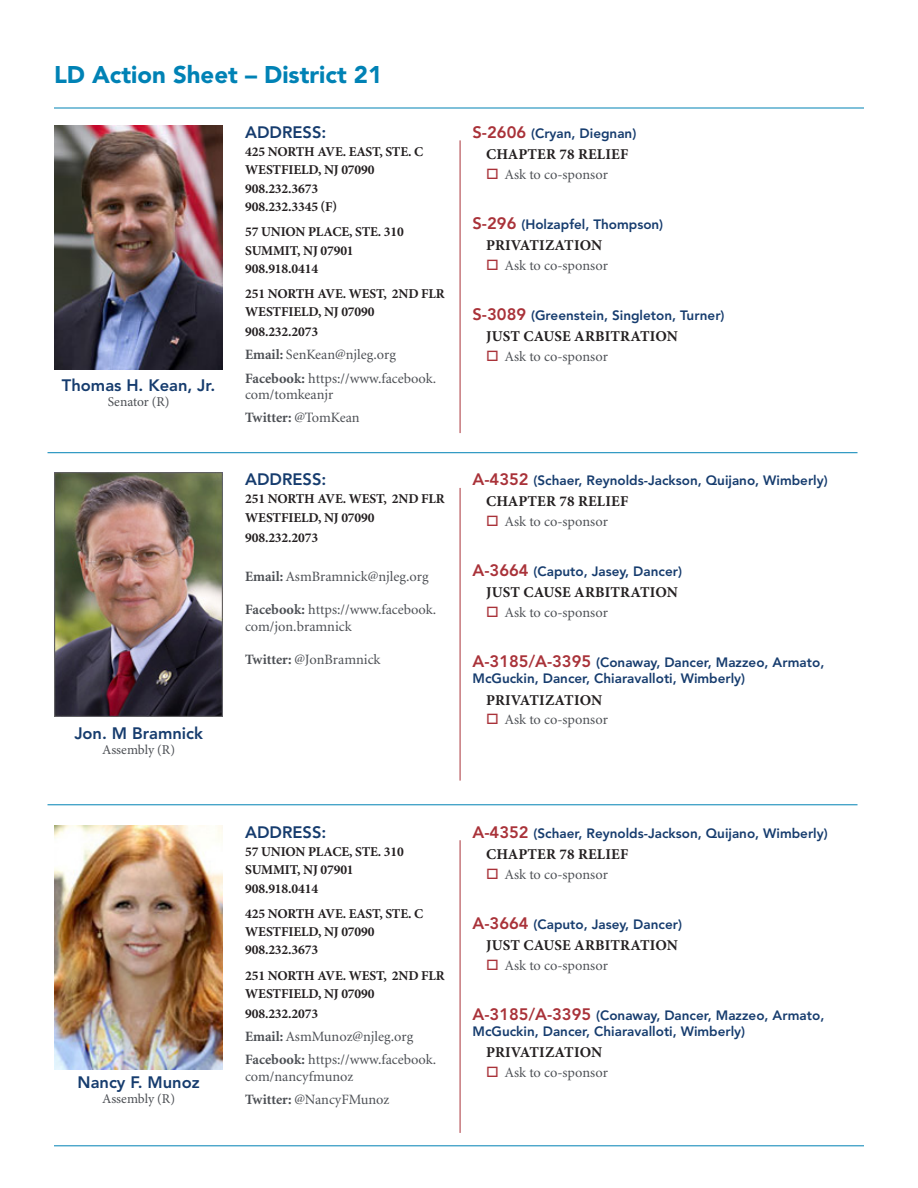
<style>
.page{position:relative;width:918px;height:1188px;background:#fff}
.page>*{position:absolute;margin:0;border:0;box-sizing:border-box;transform-origin:0 0}
.t1{font:900 24px "Avenir LT Std";color:#0082b5}
.t2{font:800 16.5px "Avenir LT Std";color:#163c6e}
.t3{font:700 15px "Minion Pro";letter-spacing:.01em;color:#231f20}
.t4{font:14.25px/23.2px "Minion";color:#4c4f54}
.t5{font:800 13.5px/16.2px "Avenir LT Std";color:#163c6e}
.t6{font:700 13.5px/18.3px "Minion Pro";letter-spacing:-.01em;color:#231f20}
.t7{font:13.5px "Minion Pro";letter-spacing:-.005em;color:#4c4f54}
.s1{font-weight:700}
.s2{font-size:16.5px;color:#a93239}
.s3{color:#a93239}
</style>
<div class="page">
<hr style="left:54px;top:108px;width:810px;height:1px;background:#0082b5">
<hr style="left:48px;top:452px;width:810px;height:1px;background:#0082b5">
<hr style="left:48px;top:805px;width:810px;height:1px;background:#0082b5">
<hr style="left:54px;top:1146px;width:810px;height:1px;background:#0082b5">
<img style="left:55px;top:125px;width:167px;height:244px">
<hr style="left:460px;top:140px;width:1px;height:293px;background:#a93239">
<img style="left:55px;top:473px;width:167px;height:244px">
<hr style="left:460px;top:488px;width:1px;height:293px;background:#a93239">
<img style="left:55px;top:825px;width:167px;height:244px">
<hr style="left:460px;top:840px;width:1px;height:293px;background:#a93239">
<h1 class="t1" style="left:54px;top:65px;width:330px">LD Action Sheet – District 21</h1>
<p class="t2" style="left:62px;top:378px;width:155px">Thomas H. Kean, Jr.</p>
<p class="t7" style="left:108px;top:396px;width:63px">Senator (R)</p>
<p class="t2" style="left:74px;top:727px;width:130px">Jon. M Bramnick</p>
<p class="t7" style="left:102px;top:745px;width:74px">Assembly (R)</p>
<p class="t2" style="left:78px;top:1075px;width:124px">Nancy F. Munoz</p>
<p class="t7" style="left:102px;top:1094px;width:74px">Assembly (R)</p>
<p class="t2" style="left:245px;top:125px;width:83px">ADDRESS:</p>
<p class="t6" style="left:245px;top:143px;width:180px">425 NORTH AVE. EAST, STE. C<br>WESTFIELD, NJ 07090<br>908.232.3673<br>908.232.3345 (F)</p>
<p class="t6" style="left:245px;top:223px;width:160px">57 UNION PLACE, STE. 310<br>SUMMIT, NJ 07901<br>908.918.0414</p>
<p class="t6" style="left:245px;top:285px;width:201px">251 NORTH AVE. WEST, 2ND FLR<br>WESTFIELD, NJ 07090</p>
<p class="t6" style="left:245px;top:323px;width:74px">908.232.2073</p>
<p class="t4" style="left:245px;top:345px;width:193px"><span class="s1">Email:</span> SenKean@njleg.org<br><span class="s1">Facebook:</span> https://www.facebook.</p>
<p class="t4" style="left:245px;top:384px;width:116px">com/tomkeanjr<br><span class="s1">Twitter:</span> @TomKean</p>
<p class="t2" style="left:245px;top:472px;width:83px">ADDRESS:</p>
<p class="t6" style="left:245px;top:490px;width:201px">251 NORTH AVE. WEST, 2ND FLR<br>WESTFIELD, NJ 07090</p>
<p class="t6" style="left:245px;top:528px;width:74px">908.232.2073</p>
<p class="t4" style="left:245px;top:566px;width:185px"><span class="s1">Email:</span> AsmBramnick@njleg.org</p>
<p class="t4" style="left:245px;top:603px;width:193px;line-height:16.5px"><span class="s1">Facebook:</span> https://www.facebook. com/jon.bramnick</p>
<p class="t4" style="left:245px;top:649px;width:137px"><span class="s1">Twitter:</span> @JonBramnick</p>
<p class="t2" style="left:245px;top:825px;width:83px">ADDRESS:</p>
<p class="t6" style="left:245px;top:843px;width:160px">57 UNION PLACE, STE. 310<br>SUMMIT, NJ 07901<br>908.918.0414</p>
<p class="t6" style="left:245px;top:904px;width:180px">425 NORTH AVE. EAST, STE. C<br>WESTFIELD, NJ 07090<br>908.232.3673</p>
<p class="t6" style="left:245px;top:966px;width:201px">251 NORTH AVE. WEST, 2ND FLR<br>WESTFIELD, NJ 07090</p>
<p class="t6" style="left:245px;top:1004px;width:74px">908.232.2073</p>
<p class="t4" style="left:245px;top:1026px;width:193px"><span class="s1">Email:</span> AsmMunoz@njleg.org<br><span class="s1">Facebook:</span> https://www.facebook.</p>
<p class="t4" style="left:245px;top:1066px;width:146px">com/nancyfmunoz<br><span class="s1">Twitter:</span> @NancyFMunoz</p>
<p class="t5" style="left:472px;top:126px;width:165px"><span class="s2">S-2606</span> (Cryan, Diegnan)</p>
<p class="t3" style="left:486px;top:148px;width:144px">CHAPTER 78 RELIEF</p>
<p class="t4" style="left:486px;top:164px;width:123px"><span class="s3">□</span> Ask to co-sponsor</p>
<p class="t5" style="left:472px;top:217px;width:192px"><span class="s2">S-296</span> (Holzapfel, Thompson)</p>
<p class="t3" style="left:486px;top:239px;width:118px">PRIVATIZATION</p>
<p class="t4" style="left:486px;top:255px;width:123px"><span class="s3">□</span> Ask to co-sponsor</p>
<p class="t5" style="left:472px;top:308px;width:254px"><span class="s2">S-3089</span> (Greenstein, Singleton, Turner)</p>
<p class="t3" style="left:486px;top:330px;width:194px">JUST CAUSE ARBITRATION</p>
<p class="t4" style="left:486px;top:346px;width:123px"><span class="s3">□</span> Ask to co-sponsor</p>
<p class="t5" style="left:472px;top:473px;width:357px"><span class="s2">A-4352</span> (Schaer, Reynolds-Jackson, Quijano, Wimberly)</p>
<p class="t3" style="left:486px;top:495px;width:144px">CHAPTER 78 RELIEF</p>
<p class="t4" style="left:486px;top:511px;width:123px"><span class="s3">□</span> Ask to co-sponsor</p>
<p class="t5" style="left:472px;top:564px;width:211px"><span class="s2">A-3664</span> (Caputo, Jasey, Dancer)</p>
<p class="t3" style="left:486px;top:586px;width:194px">JUST CAUSE ARBITRATION</p>
<p class="t4" style="left:486px;top:602px;width:123px"><span class="s3">□</span> Ask to co-sponsor</p>
<p class="t5" style="left:472px;top:655px;width:353px"><span class="s2">A-3185/A-3395</span> (Conaway, Dancer, Mazzeo, Armato,<br>McGuckin, Dancer, Chiaravalloti, Wimberly)</p>
<p class="t3" style="left:486px;top:693px;width:118px">PRIVATIZATION</p>
<p class="t4" style="left:486px;top:709px;width:123px"><span class="s3">□</span> Ask to co-sponsor</p>
<p class="t5" style="left:472px;top:826px;width:357px"><span class="s2">A-4352</span> (Schaer, Reynolds-Jackson, Quijano, Wimberly)</p>
<p class="t3" style="left:486px;top:847px;width:144px">CHAPTER 78 RELIEF</p>
<p class="t4" style="left:486px;top:864px;width:123px"><span class="s3">□</span> Ask to co-sponsor</p>
<p class="t5" style="left:472px;top:917px;width:211px"><span class="s2">A-3664</span> (Caputo, Jasey, Dancer)</p>
<p class="t3" style="left:486px;top:938px;width:194px">JUST CAUSE ARBITRATION</p>
<p class="t4" style="left:486px;top:955px;width:123px"><span class="s3">□</span> Ask to co-sponsor</p>
<p class="t5" style="left:472px;top:1008px;width:353px"><span class="s2">A-3185/A-3395</span> (Conaway, Dancer, Mazzeo, Armato,<br>McGuckin, Dancer, Chiaravalloti, Wimberly)</p>
<p class="t3" style="left:486px;top:1046px;width:118px">PRIVATIZATION</p>
<p class="t4" style="left:486px;top:1062px;width:123px"><span class="s3">□</span> Ask to co-sponsor</p>
</div>
